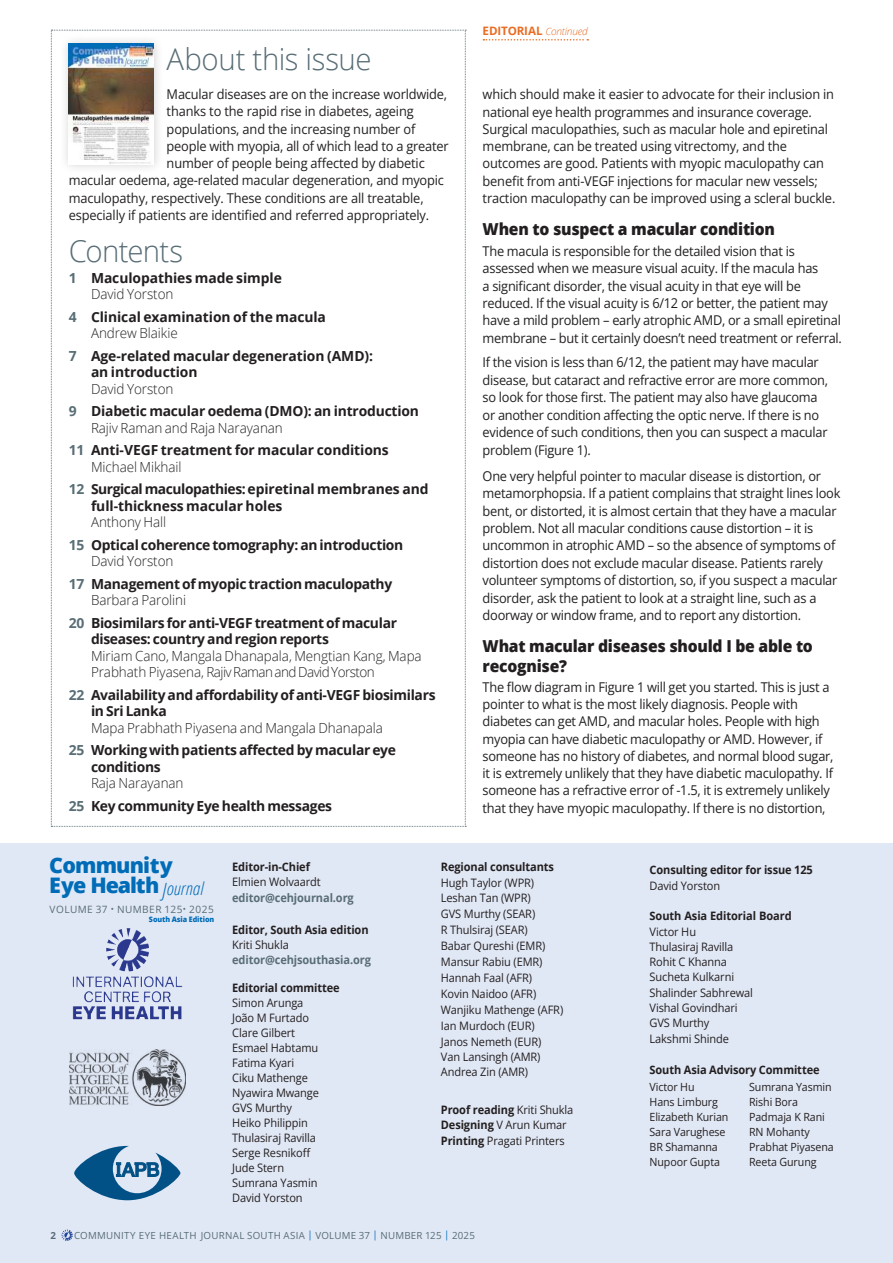
<style>
.page{position:relative;width:893px;height:1263px;background:#fff}
.page>*{position:absolute;margin:0;border:0;box-sizing:border-box;transform-origin:0 0}
.t1{font:300 30px "Open Sans";letter-spacing:-.02em;color:#586d75}
.t2{font:800 21.45px "Open Sans";letter-spacing:-.04em;color:#006cb7}
.t3{font:800 16.5px/19.5px "Open Sans";letter-spacing:-.015em;color:#231f20;scale:.95 1}
.t4{font:700 13.8px/22.5px "Open Sans";letter-spacing:-.025em;color:#231f20}
.t5{font:700 13.8px/16.5px "Open Sans";letter-spacing:-.005em;color:#231f20}
.t6{font:300 13.8px/16.5px "Open Sans";letter-spacing:-.005em;color:#231f20}
.t7{font:13.5px/17.2px "Open Sans";letter-spacing:-.02em;color:#231f20;scale:.95 1}
.t8{font:11.7px/15px "Open Sans";letter-spacing:-.01em;color:#231f20;scale:.95 1}
.t9{font:700 11.7px/15px "Open Sans";letter-spacing:-.01em;color:#231f20;scale:.95 1}
.t10{font:700 11.7px "Open Sans";letter-spacing:-.01em;color:#586d75;scale:.95 1}
.t11{font:700 11.7px "Open Sans";letter-spacing:-.005em;color:#e96d24}
.t12{font:11.25px/15px "Open Sans";letter-spacing:-.01em;color:#231f20;scale:.95 1}
.t13{font:10.05px "Open Sans";letter-spacing:.05em;color:#586d75}
.t14{font:9.75px "Open Sans";letter-spacing:.025em;color:#586d75}
.t15{font:700 9.75px "Open Sans";color:#586d75}
.t16{font:800 7.5px "Open Sans";letter-spacing:-.01em;color:#006cb7;scale:.95 1}
.s1{color:#586d75}
.s2{font-weight:300}
.s3{font-weight:700;color:#586d75}
.s4{font-weight:700}
.s5{font-weight:300;font-style:italic;font-size:10.2px}
.s6{font-size:8.55px}
.s7{font-weight:400}
.s8{color:#006cb7}
</style>
<div class="page">
<svg style="left:483px;top:39px;width:105px;height:2px"></svg>
<svg style="left:51px;top:30px;width:415px;height:797px"></svg>
<div style="left:0;top:843px;width:893px;height:420px;background:#e1e8f5"></div>
<svg style="left:61px;top:1229px;width:12px;height:12px"></svg>
<img style="left:70px;top:1050px;width:115px;height:55px">
<img style="left:72px;top:928px;width:111px;height:92px">
<svg style="left:74px;top:1146px;width:106px;height:54px"></svg>
<h1 class="t1" style="left:167px;top:39px;width:206px">About this issue</h1>
<p class="t7" style="left:167px;top:85px;width:297px">Macular diseases are on the increase worldwide,</p>
<p class="t7" style="left:167px;top:102px;width:262px">thanks to the rapid rise in diabetes, ageing</p>
<p class="t7" style="left:167px;top:120px;width:263px">populations, and the increasing number of</p>
<p class="t7" style="left:167px;top:137px;width:298px">people with myopia, all of which lead to a greater</p>
<p class="t7" style="left:167px;top:154px;width:273px">number of people being affected by diabetic</p>
<p class="t7" style="left:69px;top:171px;width:397px">macular oedema, age-related macular degeneration, and myopic</p>
<p class="t7" style="left:69px;top:189px;width:375px">maculopathy, respectively. These conditions are all treatable,</p>
<p class="t7" style="left:69px;top:206px;width:381px">especially if patients are identified and referred appropriately.</p>
<h1 class="t1" style="left:69px;top:230px;width:116px">Contents</h1>
<p class="t5" style="left:91px;top:269px;width:192px;text-indent:-22px"><span class="s1">1</span> Maculopathies made simple<br><span class="s2">David Yorston</span></p>
<p class="t5" style="left:91px;top:308px;width:236px;text-indent:-22px"><span class="s1">4</span> Clinical examination of the macula<br><span class="s2">Andrew Blaikie</span></p>
<p class="t5" style="left:91px;top:347px;width:284px;text-indent:-22px"><span class="s1">7</span> Age-related macular degeneration (AMD): an introduction</p>
<p class="t4" style="left:69px;top:377px;width:352px;text-indent:22px"><span class="s2">David Yorston<br></span><span class="s1">9</span> Diabetic macular oedema (DMO): an introduction</p>
<p class="t5" style="left:69px;top:416px;width:322px;line-height:22.5px;text-indent:22px"><span class="s2">Rajiv Raman and Raja Narayanan<br></span><span class="s1">11</span> Anti-VEGF treatment for macular conditions</p>
<p class="t5" style="left:69px;top:455px;width:361px;line-height:22.5px;text-indent:22px"><span class="s2">Michael Mikhail<br></span><span class="s1">12</span> Surgical maculopathies: epiretinal membranes and</p>
<p class="t5" style="left:91px;top:497px;width:193px">full-thickness macular holes</p>
<p class="t4" style="left:69px;top:511px;width:336px;text-indent:22px"><span class="s2">Anthony Hall<br></span><span class="s1">15</span> Optical coherence tomography: an introduction</p>
<p class="t4" style="left:69px;top:550px;width:325px;text-indent:22px"><span class="s2">David Yorston<br></span><span class="s1">17</span> Management of myopic traction maculopathy</p>
<p class="t4" style="left:69px;top:589px;width:330px;text-indent:22px"><span class="s2">Barbara Parolini<br></span><span class="s1">20</span> Biosimilars for anti-VEGF treatment of macular</p>
<p class="t4" style="left:91px;top:627px;width:239px">diseases: country and region reports</p>
<p class="t6" style="left:91px;top:647px;width:332px">Miriam Cano, Mangala Dhanapala, Mengtian Kang, Mapa<br>Prabhath Piyasena, Rajiv Raman and David Yorston</p>
<p class="t4" style="left:91px;top:686px;width:346px;line-height:16.5px;text-indent:-22px"><span class="s1">22</span> Availability and affordability of anti-VEGF biosimilars in Sri Lanka</p>
<p class="t6" style="left:69px;top:716px;width:329px;line-height:22.5px;text-indent:22px">Mapa Prabhath Piyasena and Mangala Dhanapala<br><span class="s3">25</span> <span class="s4">Working with patients affected by macular eye</span></p>
<p class="t4" style="left:91px;top:755px;width:71px">conditions</p>
<p class="t4" style="left:69px;top:771px;width:265px;text-indent:22px"><span class="s2">Raja Narayanan<br></span><span class="s1">25</span> Key community Eye health messages</p>
<p class="t11" style="left:483px;top:22px;width:107px">EDITORIAL <span class="s5">Continued</span></p>
<p class="t7" style="left:483px;top:86px;width:373px">which should make it easier to advocate for their inclusion in national eye health programmes and insurance coverage.<br>Surgical maculopathies, such as macular hole and epiretinal membrane, can be treated using vitrectomy, and the outcomes are good. Patients with myopic maculopathy can benefit from anti-VEGF injections for macular new vessels; traction maculopathy can be improved using a scleral buckle.</p>
<p class="t3" style="left:483px;top:218px;width:309px">When to suspect a macular condition</p>
<p class="t7" style="left:483px;top:241px;width:380px">The macula is responsible for the detailed vision that is assessed when we measure visual acuity. If the macula has<br>a significant disorder, the visual acuity in that eye will be reduced. If the visual acuity is 6/12 or better, the patient may have a mild problem – early atrophic AMD, or a small epiretinal membrane – but it certainly doesn’t need treatment or referral.</p>
<p class="t7" style="left:483px;top:353px;width:365px">If the vision is less than 6/12, the patient may have macular disease, but cataract and refractive error are more common, so look for those first. The patient may also have glaucoma or another condition affecting the optic nerve. If there is no evidence of such conditions, then you can suspect a macular problem (Figure 1).</p>
<p class="t7" style="left:483px;top:467px;width:378px">One very helpful pointer to macular disease is distortion, or metamorphopsia. If a patient complains that straight lines look bent, or distorted, it is almost certain that they have a macular problem. Not all macular conditions cause distortion – it is uncommon in atrophic AMD – so the absence of symptoms of distortion does not exclude macular disease. Patients rarely volunteer symptoms of distortion, so, if you suspect a macular disorder, ask the patient to look at a straight line, such as a doorway or window frame, and to report any distortion.</p>
<p class="t3" style="left:483px;top:635px;width:349px">What macular diseases should I be able to recognise?</p>
<p class="t7" style="left:483px;top:678px;width:371px">The flow diagram in Figure 1 will get you started. This is just a pointer to what is the most likely diagnosis. People with diabetes can get AMD, and macular holes. People with high myopia can have diabetic maculopathy or AMD. However, if someone has no history of diabetes, and normal blood sugar, it is extremely unlikely that they have diabetic maculopathy. If someone has a refractive error of -1.5, it is extremely unlikely that they have myopic maculopathy. If there is no distortion,</p>
<h2 class="t2" style="left:49px;top:848px;width:125px">Community</h2>
<h2 class="t2" style="left:49px;top:869px;width:156px">Eye Health<sub>J</sub><sub>ournal</sub></h2>
<p class="t16" style="left:149px;top:913px;width:70px">South Asia Edition</p>
<p class="t13" style="left:50px;top:902px;width:166px">VOLUME 37 <span class="s6">•</span> NUMBER 125<span class="s6">•</span> 2025</p>
<p class="t9" style="left:232px;top:858px;width:83px">Editor-in-Chief</p>
<p class="t8" style="left:232px;top:874px;width:95px">Elmien Wolvaardt</p>
<p class="t10" style="left:232px;top:889px;width:130px">editor@cehjournal.org</p>
<p class="t9" style="left:232px;top:921px;width:145px">Editor, South Asia edition</p>
<p class="t8" style="left:232px;top:936px;width:61px">Kriti Shukla</p>
<p class="t10" style="left:232px;top:951px;width:148px">editor@cehjsouthasia.org</p>
<p class="t9" style="left:232px;top:980px;width:115px">Editorial committee</p>
<p class="t8" style="left:232px;top:995px;width:93px">Simon Arunga<br>João M Furtado<br>Clare Gilbert<br>Esmael Habtamu<br>Fatima Kyari<br>Ciku Mathenge<br>Nyawira Mwange<br>GVS Murthy<br>Heiko Philippin<br>Thulasiraj Ravilla<br>Serge Resnikoff<br>Jude Stern<br>Sumrana Yasmin<br>David Yorston</p>
<p class="t9" style="left:441px;top:858px;width:121px">Regional consultants</p>
<p class="t8" style="left:441px;top:874px;width:130px;line-height:15.9px">Hugh Taylor (WPR)<br>Leshan Tan (WPR)<br>GVS Murthy (SEAR)<br>R Thulsiraj (SEAR)<br>Babar Qureshi (EMR)<br>Mansur Rabiu (EMR)<br>Hannah Faal (AFR)<br>Kovin Naidoo (AFR)<br>Wanjiku Mathenge (AFR)<br>Ian Murdoch (EUR)<br>Janos Nemeth (EUR)<br>Van Lansingh (AMR)<br>Andrea Zin (AMR)</p>
<p class="t9" style="left:441px;top:1102px;width:141px">Proof reading <span class="s7">Kriti Shukla<br></span>Designing <span class="s7">V Arun Kumar</span></p>
<p class="t8" style="left:441px;top:1133px;width:132px"><span class="s4">Printing</span> Pragati Printers</p>
<p class="t15" style="left:50px;top:1229px;width:7px">2</p>
<p class="t14" style="left:74px;top:1229px;width:402px">COMMUNITY EYE HEALTH JOURNAL SOUTH ASIA <span class="s8">|</span> VOLUME 37 <span class="s8">|</span> NUMBER 125 <span class="s8">|</span> 2025</p>
<p class="t9" style="left:650px;top:862px;width:173px">Consulting editor for issue 125</p>
<p class="t8" style="left:650px;top:878px;width:76px">David Yorston</p>
<p class="t9" style="left:650px;top:908px;width:151px">South Asia Editorial Board</p>
<p class="t8" style="left:650px;top:923px;width:110px">Victor Hu<br>Thulasiraj Ravilla<br>Rohit C Khanna<br>Sucheta Kulkarni<br>Shalinder Sabhrewal<br>Vishal Govindhari<br>GVS Murthy<br>Lakshmi Shinde</p>
<p class="t9" style="left:650px;top:1062px;width:180px">South Asia Advisory Committee</p>
<p class="t12" style="left:650px;top:1078px;width:85px">Victor Hu<br>Hans Limburg<br>Elizabeth Kurian<br>Sara Varughese<br>BR Shamanna<br>Nupoor Gupta</p>
<p class="t12" style="left:749px;top:1078px;width:91px">Sumrana Yasmin<br>Rishi Bora<br>Padmaja K Rani<br>RN Mohanty<br>Prabhat Piyasena<br>Reeta Gurung</p>
</div>
